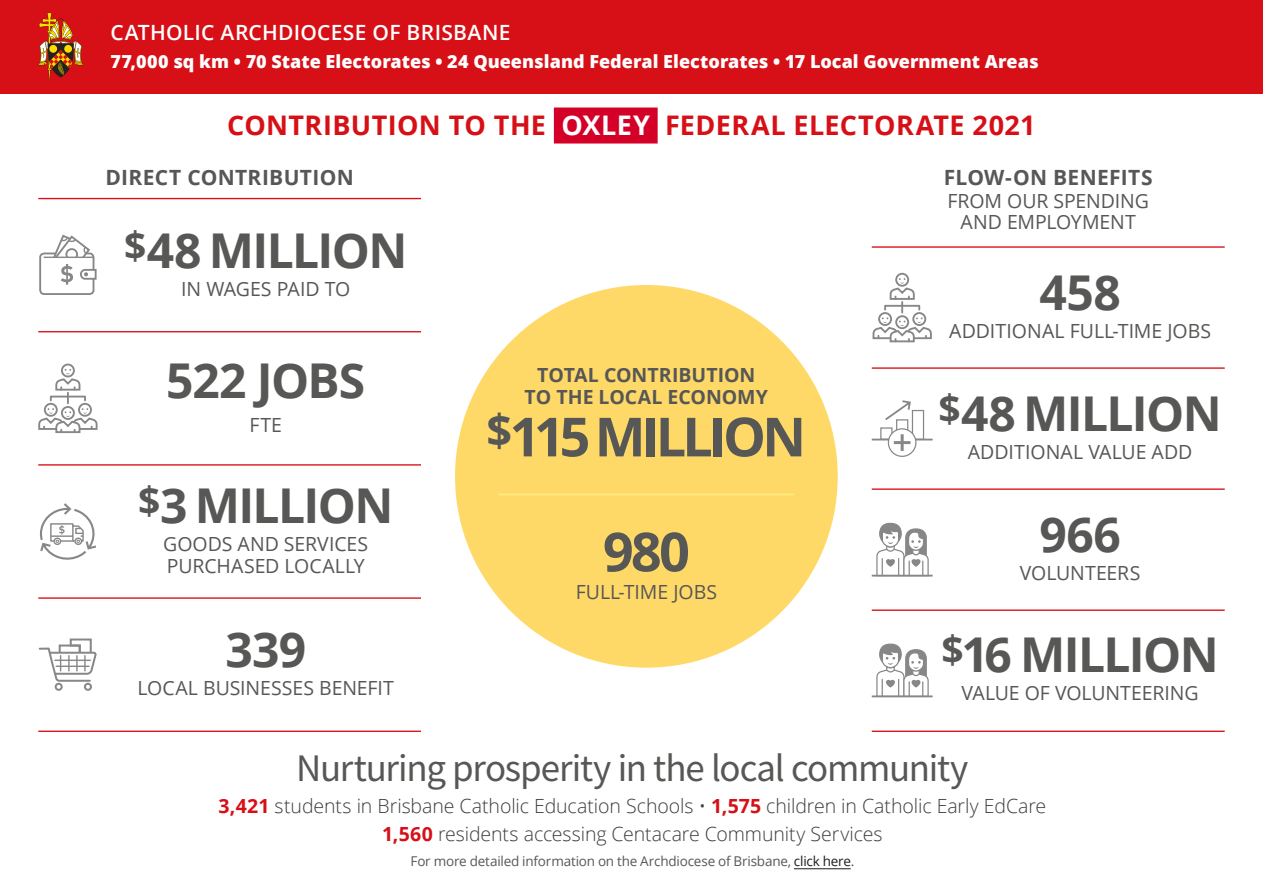
<style>
.page{position:relative;width:1263px;height:893px;background:#fff}
.page>*{position:absolute;margin:0;border:0;box-sizing:border-box;transform-origin:0 0}
.t1{font:700 54px "Open Sans";letter-spacing:-.07em;color:#575756}
.t2{font:700 48px "Open Sans";letter-spacing:-.035em;color:#575756}
.t3{font:39px "Source Sans Variable";letter-spacing:-.03em;color:#575756}
.t4{font:700 27px "Open Sans";letter-spacing:.015em;color:#d61016}
.t5{font:700 21px "Open Sans";letter-spacing:.015em;color:#575756}
.t6{font:600 21px "Open Sans";letter-spacing:.015em;color:#fff}
.t7{font:19.5px/21.8px "Open Sans";letter-spacing:-.005em;color:#575756;text-align:center}
.t8{font:300 19.5px/28px "Open Sans";letter-spacing:-.005em;color:#3c3c3b;text-align:center}
.t9{font:700 19.5px/21.8px "Open Sans";color:#575756;text-align:center}
.t10{font:800 18px "Open Sans";color:#fff}
.t11{font:13.5px "Open Sans";letter-spacing:-.015em;color:#575756}
.s1{color:#fff}
.s2{font-weight:700;color:#d61016}
.s3{color:#1d1d1b}
</style>
<div class="page">
<div style="left:455px;top:285px;width:383px;height:383px;background:#ffd968;border-radius:50%"></div>
<hr style="left:499px;top:493px;width:295px;height:2px;background:#ffec80">
<hr style="left:38px;top:331px;width:383px;height:1px;background:#d61016">
<hr style="left:38px;top:464px;width:383px;height:2px;background:#d61016">
<hr style="left:38px;top:597px;width:383px;height:2px;background:#d61016">
<hr style="left:38px;top:731px;width:383px;height:1px;background:#d61016">
<hr style="left:38px;top:198px;width:383px;height:1px;background:#d61016">
<hr style="left:872px;top:367px;width:353px;height:2px;background:#d61016">
<hr style="left:872px;top:488px;width:353px;height:2px;background:#d61016">
<hr style="left:872px;top:609px;width:353px;height:2px;background:#d61016">
<hr style="left:872px;top:731px;width:353px;height:1px;background:#d61016">
<hr style="left:872px;top:246px;width:353px;height:2px;background:#d61016">
<div style="left:61px;top:364px;width:14px;height:13px;border:2px solid #878787;border-radius:50%"></div>
<svg style="left:38px;top:369px;width:60px;height:64px"></svg>
<div style="left:39px;top:253px;width:55px;height:42px;border:2px solid #878787;border-radius:4px"></div>
<svg style="left:80px;top:268px;width:17px;height:13px"></svg>
<svg style="left:61px;top:264px;width:12px;height:21px"></svg>
<svg style="left:50px;top:234px;width:41px;height:23px"></svg>
<hr style="left:44px;top:257px;width:49px;height:1px;background:#878787">
<svg style="left:40px;top:503px;width:56px;height:57px"></svg>
<div style="left:895px;top:273px;width:14px;height:14px;border:2px solid #878787;border-radius:50%"></div>
<svg style="left:872px;top:278px;width:60px;height:65px"></svg>
<svg style="left:876px;top:522px;width:53px;height:53px"></svg>
<hr style="left:872px;top:575px;width:61px;height:2px;background:#878787">
<div style="left:888px;top:428px;width:28px;height:29px;border:1px solid #878787;border-radius:50%"></div>
<svg style="left:871px;top:400px;width:62px;height:51px"></svg>
<svg style="left:38px;top:638px;width:59px;height:45px"></svg>
<hr style="left:56px;top:666px;width:33px;height:1px;background:#878787">
<hr style="left:55px;top:660px;width:35px;height:1px;background:#878787">
<div style="left:55px;top:683px;width:8px;height:8px;border:2px solid #878787;border-radius:50%"></div>
<div style="left:84px;top:683px;width:8px;height:8px;border:2px solid #878787;border-radius:50%"></div>
<svg style="left:876px;top:643px;width:53px;height:55px"></svg>
<hr style="left:872px;top:695px;width:61px;height:2px;background:#878787">
<div style="left:0;top:0;width:1263px;height:94px;background:#d61016"></div>
<svg style="left:38px;top:13px;width:45px;height:68px"></svg>
<div style="left:554px;top:108px;width:104px;height:36px;background:#d40028"></div>
<hr style="left:794px;top:868px;width:57px;height:1px;background:#1d1d1b">
<p class="t6" style="left:111px;top:18px;width:401px">CATHOLIC ARCHDIOCESE OF BRISBANE</p>
<p class="t10" style="left:111px;top:48px;width:929px">77,000 sq km • 70 State Electorates • 24 Queensland Federal Electorates • 17 Local Government Areas</p>
<h3 class="t4" style="left:227px;top:106px;width:810px">CONTRIBUTION TO THE <span class="s1">OXLEY</span> FEDERAL ELECTORATE 2021</h3>
<p class="t5" style="left:105px;top:163px;width:250px">DIRECT CONTRIBUTION</p>
<p class="t5" style="left:944px;top:163px;width:210px">FLOW-ON BENEFITS</p>
<p class="t7" style="left:947px;top:189px;width:203px">FROM OUR SPENDING<br>AND EMPLOYMENT</p>
<h2 class="t2" style="left:124px;top:217px;width:285px"><sup>$</sup>48 MILLION</h2>
<p class="t7" style="left:181px;top:277px;width:171px">IN WAGES PAID TO</p>
<h2 class="t2" style="left:1039px;top:259px;width:83px">458</h2>
<p class="t7" style="left:949px;top:320px;width:263px">ADDITIONAL FULL-TIME JOBS</p>
<h2 class="t2" style="left:166px;top:347px;width:200px">522 JOBS</h2>
<p class="t7" style="left:249px;top:413px;width:34px">FTE</p>
<h2 class="t2" style="left:138px;top:472px;width:257px"><sup>$</sup>3 MILLION</h2>
<p class="t7" style="left:163px;top:533px;width:207px;text-align:left">GOODS AND SERVICES<br>PURCHASED LOCALLY</p>
<h2 class="t2" style="left:225px;top:616px;width:82px">339</h2>
<p class="t7" style="left:138px;top:677px;width:258px">LOCAL BUSINESSES BENEFIT</p>
<p class="t9" style="left:525px;top:364px;width:245px">TOTAL CONTRIBUTION<br>TO THE LOCAL ECONOMY</p>
<h1 class="t1" style="left:487px;top:399px;width:321px"><sup>$</sup>115 MILLION</h1>
<h1 class="t1" style="left:603px;top:514px;width:89px">980</h1>
<p class="t7" style="left:576px;top:581px;width:143px">FULL-TIME JOBS</p>
<h2 class="t2" style="left:938px;top:380px;width:285px"><sup>$</sup>48 MILLION</h2>
<p class="t7" style="left:968px;top:441px;width:226px">ADDITIONAL VALUE ADD</p>
<h2 class="t2" style="left:1039px;top:501px;width:83px">966</h2>
<p class="t7" style="left:1020px;top:562px;width:122px">VOLUNTEERS</p>
<h2 class="t2" style="left:941px;top:621px;width:279px"><sup>$</sup>16 MILLION</h2>
<p class="t7" style="left:961px;top:681px;width:239px">VALUE OF VOLUNTEERING</p>
<h3 class="t3" style="left:296px;top:744px;width:674px">Nurturing prosperity in the local community</h3>
<p class="t8" style="left:218px;top:792px;width:829px"><span class="s2">3,421</span> students in Brisbane Catholic Education Schools • <span class="s2">1,575</span> children in Catholic Early EdCare<br><span class="s2">1,560</span> residents accessing Centacare Community Services</p>
<p class="t11" style="left:410px;top:851px;width:445px">For more detailed information on the Archdiocese of Brisbane, <span class="s3">click here</span>.</p>
</div>
